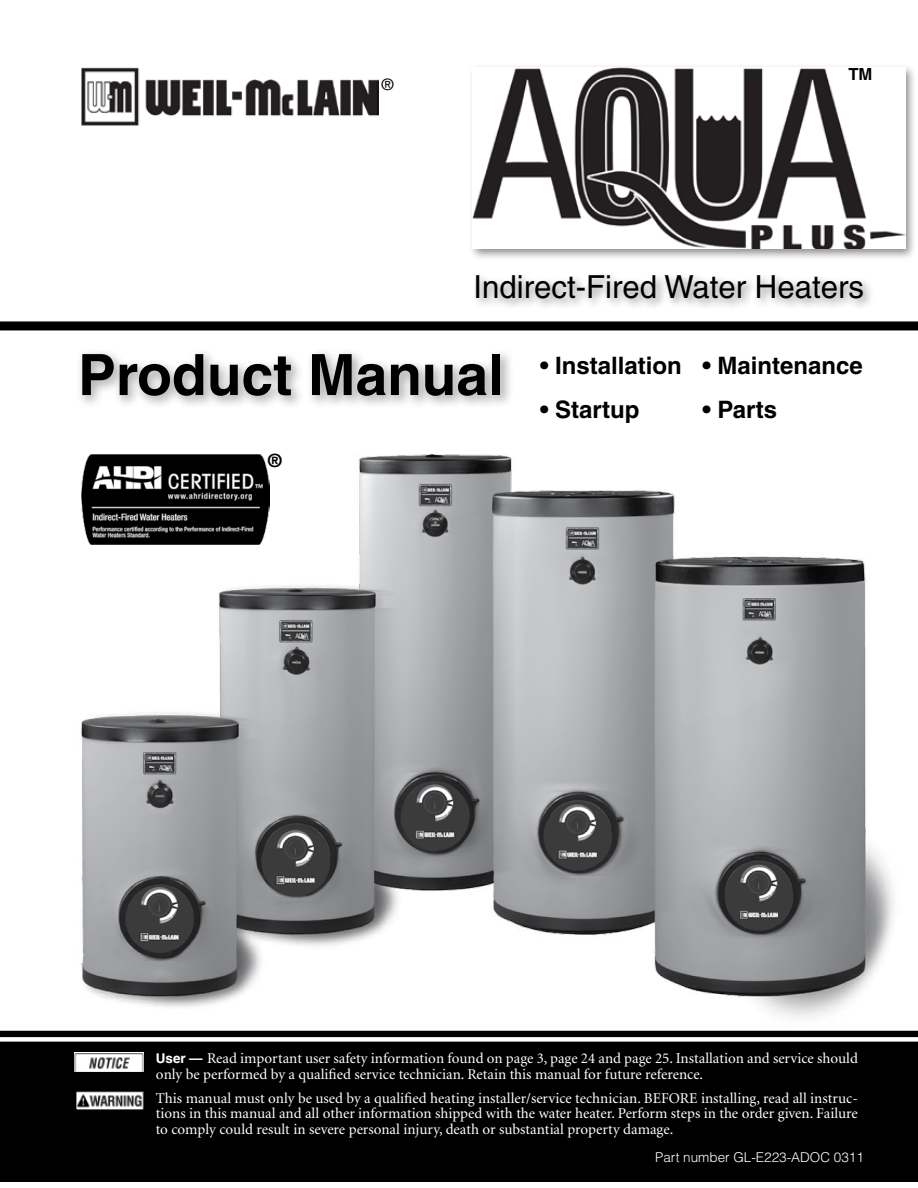
<style>
.page{position:relative;width:918px;height:1188px;background:#fff}
.page>*{position:absolute;margin:0;border:0;box-sizing:border-box;transform-origin:0 0}
.t1{font:700 57px "Helvetica";color:#000}
.t2{font:31.8px "Helvetica";color:#000}
.t3{font:700 24px "Helvetica";color:#000}
.t4{font:700 18.3px "Helvetica";color:#000}
.t5{font:700 16.65px "Helvetica";color:#000}
.t6{font:15.75px "Helvetica";color:#000}
.t7{font:15px/15.8px "Minion";color:#fff;text-align:justify}
.t8{font:300 13.5px "Helvetica";color:#fff}
.s1{font-family:"Helvetica";font-weight:700;font-size:13.5px}
</style>
<div class="page">
<div style="left:0;top:1031px;width:918px;height:151px;background:#000"></div>
<div style="left:0;top:321px;width:918px;height:9px;background:#000"></div>
<div style="left:0;top:1037px;width:918px;height:5px;background:#fff"></div>
<img style="left:78px;top:1093px;width:64px;height:15px">
<div style="left:75px;top:1090px;width:70px;height:21px;border:2px solid #000"></div>
<div style="left:74px;top:346px;width:439px;height:63px;background:#000;opacity:.3"></div>
<div style="left:472px;top:271px;width:402px;height:39px;background:#000;opacity:.45"></div>
<img style="left:80px;top:454px;width:814px;height:564px">
<div style="left:468px;top:63px;width:449px;height:198px;background:#000;opacity:.45"></div>
<img style="left:472px;top:68px;width:433px;height:181px">
<img style="left:75px;top:1052px;width:69px;height:20px">
<img style="left:81px;top:454px;width:189px;height:91px">
<img style="left:81px;top:68px;width:298px;height:57px">
<p class="t6" style="left:382px;top:75px;width:13px">®</p>
<p class="t5" style="left:848px;top:64px;width:26px">TM</p>
<h2 class="t2" style="left:474px;top:269px;width:392px">Indirect-Fired Water Heaters</h2>
<h1 class="t1" style="left:78px;top:340px;width:427px">Product Manual</h1>
<p class="t4" style="left:268px;top:450px;width:15px">®</p>
<h3 class="t3" style="left:540px;top:351px;width:143px">• Installation</h3>
<h3 class="t3" style="left:540px;top:394px;width:101px">• Startup</h3>
<h3 class="t3" style="left:702px;top:351px;width:162px">• Maintenance</h3>
<h3 class="t3" style="left:702px;top:394px;width:76px">• Parts</h3>
<p class="t7" style="left:156px;top:1051px;width:704px"><span class="s1">User —</span> Read important user safety information found on page 3, page 24 and page 25. Installation and service should only be performed by a qualified service technician. Retain this manual for future reference.</p>
<p class="t7" style="left:156px;top:1091px;width:704px">This manual must only be used by a qualified heating installer/service technician. BEFORE installing, read all instruc&shy;tions in this manual and all other information shipped with the water heater. Perform steps in the order given. Failure to comply could result in severe personal injury, death or substantial property damage.</p>
<p class="t8" style="left:655px;top:1149px;width:210px">Part number GL-E223-ADOC 0311</p>
</div>
